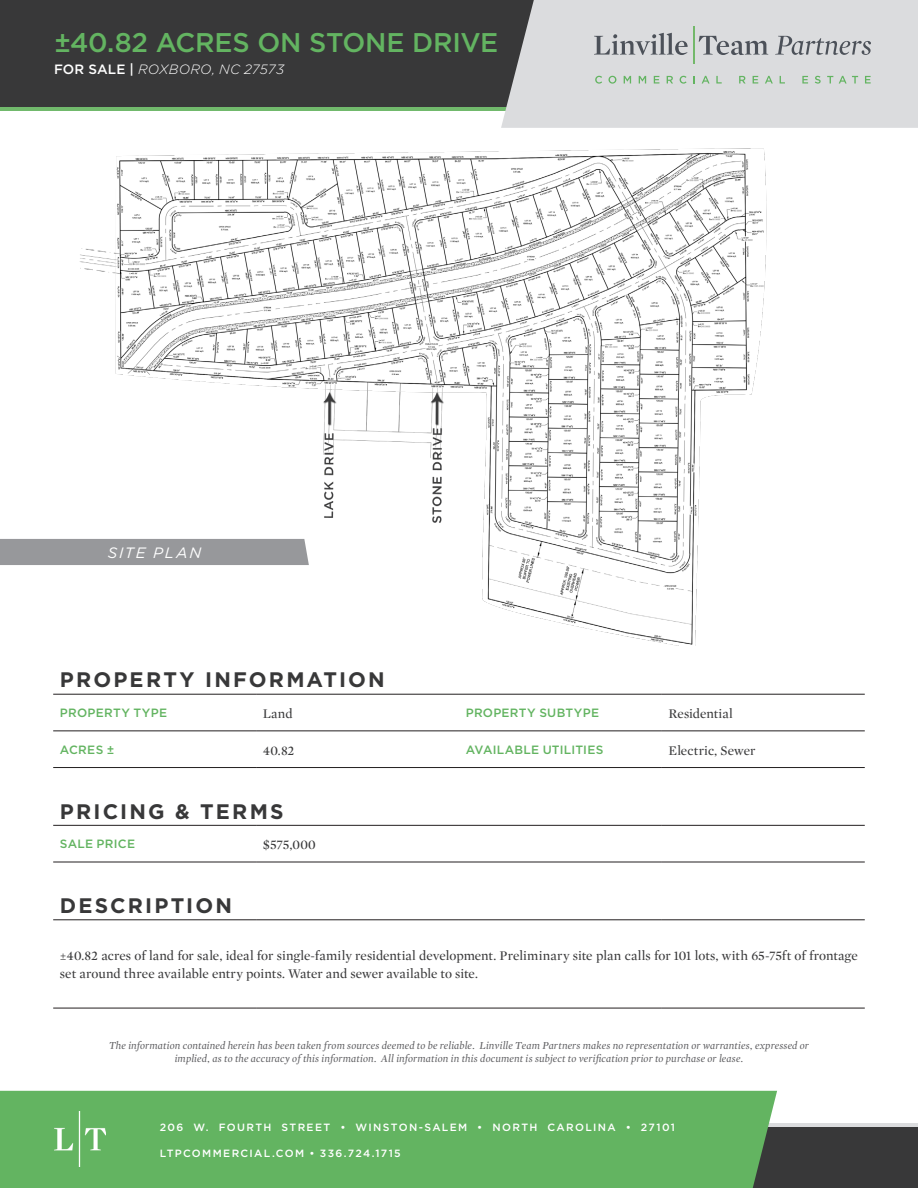
<style>
.page{position:relative;width:918px;height:1188px;background:#fff}
.page>*{position:absolute;margin:0;border:0;box-sizing:border-box;transform-origin:0 0}
.t1{font:500 27px "Gotham";letter-spacing:-.01em;color:#63b461}
.t2{font:700 21px "Gotham";letter-spacing:.105em;color:#383839}
.t3{font:italic 15px "Gotham";letter-spacing:.115em;color:#fff}
.t4{font:13.5px/18px "Mercury Display";color:#383839}
.t5{font:italic 300 13.5px "Gotham";letter-spacing:.015em;color:#fff}
.t6{font:500 12px "Gotham";letter-spacing:.02em;color:#63b461}
.t7{font:italic 10.95px/13.5px "Mercury Display";letter-spacing:.015em;color:#5f5f62;text-align:center}
.t8{font:500 10.5px "Gotham";letter-spacing:.125em;color:#fff}
.s1{font-weight:500;font-style:normal}
</style>
<div class="page">
<div style="left:0;top:1123px;width:918px;height:65px;background:#383839"></div>
<div style="left:0;top:0;width:918px;height:110px;background:#383839"></div>
<hr style="left:0;top:107px;width:918px;height:3px;background:#71b96c">
<div style="left:501px;top:0;width:417px;height:128px;background:#dbdcde"></div>
<svg style="left:594px;top:33px;width:94px;height:22px;background:#b1b3b7"></svg>
<hr style="left:693px;top:26px;width:1px;height:38px;background:#73b86a">
<svg style="left:699px;top:36px;width:69px;height:19px"></svg>
<svg style="left:775px;top:36px;width:96px;height:19px;background:#b5b7ba"></svg>
<svg style="left:595px;top:76px;width:7px;height:8px"></svg>
<svg style="left:608px;top:76px;width:8px;height:8px"></svg>
<svg style="left:624px;top:76px;width:7px;height:8px"></svg>
<svg style="left:639px;top:76px;width:7px;height:8px"></svg>
<svg style="left:654px;top:76px;width:5px;height:8px"></svg>
<svg style="left:667px;top:76px;width:6px;height:8px"></svg>
<svg style="left:680px;top:76px;width:7px;height:8px"></svg>
<svg style="left:693px;top:76px;width:2px;height:8px"></svg>
<svg style="left:702px;top:76px;width:8px;height:8px"></svg>
<svg style="left:716px;top:76px;width:6px;height:8px"></svg>
<svg style="left:739px;top:76px;width:7px;height:8px"></svg>
<svg style="left:753px;top:76px;width:5px;height:8px"></svg>
<svg style="left:765px;top:76px;width:8px;height:8px"></svg>
<svg style="left:780px;top:76px;width:5px;height:8px"></svg>
<svg style="left:802px;top:76px;width:6px;height:8px"></svg>
<svg style="left:815px;top:76px;width:6px;height:8px"></svg>
<svg style="left:827px;top:76px;width:6px;height:8px"></svg>
<svg style="left:839px;top:76px;width:19px;height:8px"></svg>
<svg style="left:865px;top:76px;width:6px;height:8px"></svg>
<hr style="left:0;top:1123px;width:918px;height:3px;background:#dbdcde">
<div style="left:0;top:1091px;width:777px;height:97px;background:#63b461"></div>
<img style="left:54px;top:1112px;width:52px;height:55px">
<img style="left:79px;top:148px;width:688px;height:498px">
<hr style="left:53px;top:730px;width:203px;height:1px;background:#231f20">
<hr style="left:256px;top:730px;width:203px;height:1px;background:#231f20">
<hr style="left:459px;top:730px;width:203px;height:1px;background:#231f20">
<hr style="left:662px;top:730px;width:203px;height:1px;background:#231f20">
<hr style="left:53px;top:767px;width:203px;height:1px;background:#231f20">
<hr style="left:256px;top:767px;width:203px;height:1px;background:#231f20">
<hr style="left:459px;top:767px;width:203px;height:1px;background:#231f20">
<hr style="left:662px;top:767px;width:203px;height:1px;background:#231f20">
<hr style="left:53px;top:862px;width:203px;height:1px;background:#231f20">
<hr style="left:256px;top:862px;width:203px;height:1px;background:#231f20">
<hr style="left:459px;top:862px;width:203px;height:1px;background:#231f20">
<hr style="left:662px;top:862px;width:203px;height:1px;background:#231f20">
<hr style="left:53px;top:919px;width:203px;height:1px;background:#231f20">
<hr style="left:256px;top:919px;width:203px;height:1px;background:#231f20">
<hr style="left:459px;top:919px;width:203px;height:1px;background:#231f20">
<hr style="left:662px;top:919px;width:203px;height:1px;background:#231f20">
<hr style="left:53px;top:1008px;width:203px;height:1px;background:#231f20">
<hr style="left:256px;top:1008px;width:203px;height:1px;background:#231f20">
<hr style="left:459px;top:1008px;width:203px;height:1px;background:#231f20">
<hr style="left:662px;top:1008px;width:203px;height:1px;background:#231f20">
<hr style="left:53px;top:694px;width:203px;height:1px;background:#231f20">
<hr style="left:256px;top:694px;width:203px;height:1px;background:#231f20">
<hr style="left:459px;top:694px;width:203px;height:1px;background:#231f20">
<hr style="left:662px;top:694px;width:203px;height:1px;background:#231f20">
<hr style="left:53px;top:825px;width:203px;height:1px;background:#231f20">
<hr style="left:256px;top:825px;width:203px;height:1px;background:#231f20">
<hr style="left:459px;top:825px;width:203px;height:1px;background:#231f20">
<hr style="left:662px;top:825px;width:203px;height:1px;background:#231f20">
<div style="left:0;top:539px;width:309px;height:26px;background:#97989b"></div>
<h1 class="t1" style="left:54px;top:25px;width:446px">±40.82 ACRES ON STONE DRIVE</h1>
<p class="t5" style="left:54px;top:61px;width:232px"><span class="s1">FOR SALE |</span> ROXBORO, NC 27573</p>
<p class="t3" style="left:108px;top:543px;width:95px">SITE PLAN</p>
<p class="t2" style="left:60px;top:666px;width:326px">PROPERTY INFORMATION</p>
<p class="t6" style="left:60px;top:705px;width:109px">PROPERTY TYPE</p>
<p class="t4" style="left:263px;top:704px;width:31px">Land</p>
<p class="t6" style="left:466px;top:705px;width:135px">PROPERTY SUBTYPE</p>
<p class="t4" style="left:669px;top:704px;width:66px">Residential</p>
<p class="t6" style="left:60px;top:742px;width:56px">ACRES ±</p>
<p class="t4" style="left:263px;top:741px;width:33px">40.82</p>
<p class="t6" style="left:466px;top:742px;width:139px">AVAILABLE UTILITIES</p>
<p class="t4" style="left:669px;top:741px;width:88px">Electric, Sewer</p>
<p class="t2" style="left:60px;top:797px;width:225px">PRICING &amp; TERMS</p>
<p class="t6" style="left:60px;top:836px;width:77px">SALE PRICE</p>
<p class="t4" style="left:263px;top:835px;width:55px">$575,000</p>
<p class="t2" style="left:60px;top:892px;width:174px">DESCRIPTION</p>
<p class="t4" style="left:60px;top:946px;width:800px">±40.82 acres of land for sale, ideal for single-family residential development. Preliminary site plan calls for 101 lots, with 65-75ft of frontage set around three available entry points. Water and sewer available to site.</p>
<p class="t7" style="left:109px;top:1038px;width:701px">The information contained herein has been taken from sources deemed to be reliable. Linville Team Partners makes no representation or warranties, expressed or implied, as to the accuracy of this information. All information in this document is subject to verification prior to purchase or lease.</p>
<p class="t8" style="left:160px;top:1120px;width:517px">206 W. FOURTH STREET • WINSTON-SALEM • NORTH CAROLINA • 27101</p>
<p class="t8" style="left:160px;top:1146px;width:243px">LTPCOMMERCIAL.COM • 336.724.1715</p>
</div>
